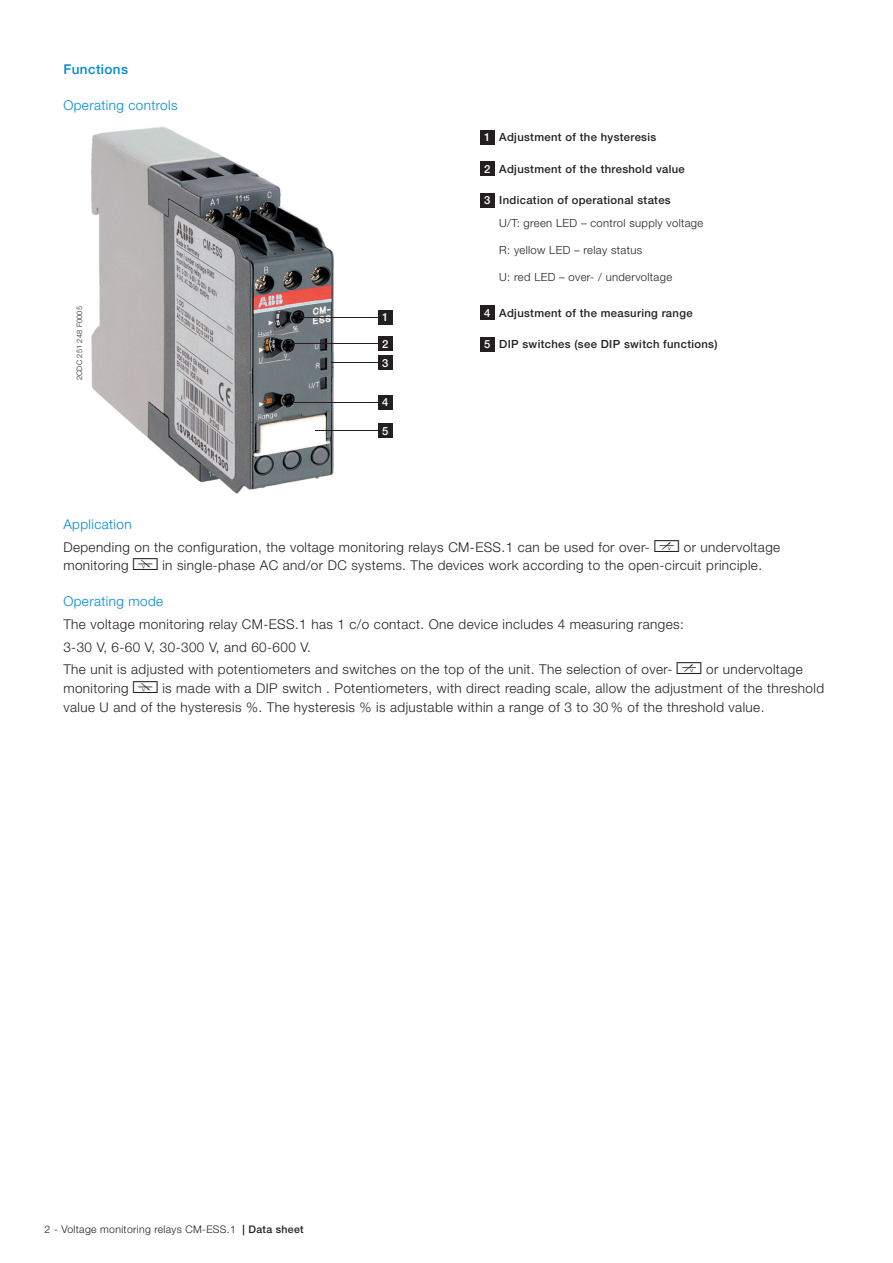
<style>
.page{position:relative;width:893px;height:1263px;background:#fff}
.page>*{position:absolute;margin:0;border:0;box-sizing:border-box;transform-origin:0 0}
.t1{font:300 13.5px/18.6px "Helvetica Neue LT";letter-spacing:.03em;color:#231f20}
.Section_Title_Level{font:300 13.5px "Helvetica Neue LT";letter-spacing:.03em;color:#0089cf}
.Section_Title_Level-2{font:500 13.5px "Helvetica Neue LT";letter-spacing:.03em;color:#0089cf}
.Legende_-_Titel{font:500 11.25px "Helvetica Neue LT";letter-spacing:.03em;color:#231f20}
.Legende_-_Text{font:300 11.25px "Helvetica Neue LT";letter-spacing:.03em;color:#231f20}
.t2{font:500 11.25px/19.2px "Helvetica Neue LT Std";color:#fff}
.Page_number{font:300 10.5px "Helvetica Neue LT";letter-spacing:.03em;color:#231f20}
.t3{font:300 7.5px "Helvetica Neue LT";letter-spacing:.02em;color:#231f20}
.s1{font-weight:500}
</style>
<div class="page">
<img style="left:91px;top:127px;width:243px;height:366px">
<hr style="left:301px;top:317px;width:79px;height:1px;background:#231f20">
<div style="left:378px;top:310px;width:14px;height:14px;background:#231f20"></div>
<hr style="left:289px;top:344px;width:91px;height:1px;background:#231f20">
<div style="left:378px;top:336px;width:14px;height:15px;background:#231f20"></div>
<hr style="left:331px;top:363px;width:49px;height:1px;background:#231f20">
<div style="left:378px;top:356px;width:14px;height:14px;background:#231f20"></div>
<hr style="left:292px;top:402px;width:88px;height:1px;background:#231f20">
<div style="left:378px;top:395px;width:14px;height:15px;background:#231f20"></div>
<hr style="left:315px;top:431px;width:65px;height:1px;background:#231f20">
<div style="left:378px;top:423px;width:14px;height:15px;background:#231f20"></div>
<div style="left:480px;top:130px;width:15px;height:15px;background:#231f20"></div>
<div style="left:480px;top:162px;width:15px;height:14px;background:#231f20"></div>
<div style="left:480px;top:193px;width:15px;height:14px;background:#231f20"></div>
<div style="left:480px;top:306px;width:15px;height:14px;background:#231f20"></div>
<div style="left:480px;top:337px;width:15px;height:14px;background:#231f20"></div>
<p class="Section_Title_Level-2" style="left:63px;top:61px;width:66px">Functions</p>
<p class="Section_Title_Level" style="left:63px;top:97px;width:116px">Operating controls</p>
<p class="t3" style="left:75px;top:380px;width:76px;rotate:-90deg">2CDC 251 248 F0005</p>
<p class="t2" style="left:382px;top:307px;width:8px">1</p>
<p class="t2" style="left:382px;top:334px;width:8px">2<br>3</p>
<p class="t2" style="left:382px;top:393px;width:8px">4</p>
<p class="t2" style="left:382px;top:421px;width:8px">5</p>
<p class="t2" style="left:484px;top:128px;width:8px">1</p>
<p class="Legende_-_Titel" style="left:499px;top:131px;width:159px">Adjustment of the hysteresis</p>
<p class="t2" style="left:484px;top:159px;width:8px">2</p>
<p class="Legende_-_Titel" style="left:499px;top:162px;width:187px">Adjustment of the threshold value</p>
<p class="t2" style="left:484px;top:190px;width:8px">3</p>
<p class="Legende_-_Titel" style="left:499px;top:193px;width:173px">Indication of operational states</p>
<p class="Legende_-_Text" style="left:499px;top:216px;width:206px">U/T: green LED – control supply voltage</p>
<p class="Legende_-_Text" style="left:499px;top:243px;width:144px">R: yellow LED – relay status</p>
<p class="Legende_-_Text" style="left:499px;top:270px;width:174px">U: red LED – over- / undervoltage</p>
<p class="t2" style="left:484px;top:303px;width:8px">4</p>
<p class="Legende_-_Titel" style="left:499px;top:306px;width:195px">Adjustment of the measuring range</p>
<p class="t2" style="left:484px;top:334px;width:8px">5</p>
<p class="Legende_-_Titel" style="left:499px;top:337px;width:220px">DIP switches (see DIP switch functions)</p>
<p class="Section_Title_Level" style="left:63px;top:516px;width:70px">Application</p>
<p class="t1" style="left:63px;top:537px;width:588px">Depending on the configuration, the voltage monitoring relays CM-ESS.1 can be used for over-</p>
<p class="t1" style="left:684px;top:537px;width:98px">or undervoltage</p>
<p class="t1" style="left:63px;top:556px;width:67px">monitoring</p>
<p class="t1" style="left:162px;top:556px;width:601px">in single-phase AC and/or DC systems. The devices work according to the open-circuit principle.</p>
<p class="Section_Title_Level" style="left:63px;top:593px;width:101px">Operating mode</p>
<p class="t1" style="left:63px;top:614px;width:622px">The voltage monitoring relay CM-ESS.1 has 1 c/o contact. One device includes 4 measuring ranges:</p>
<p class="t1" style="left:63px;top:637px;width:249px">3-30 V, 6-60 V, 30-300 V, and 60-600 V.</p>
<p class="t1" style="left:63px;top:660px;width:610px">The unit is adjusted with potentiometers and switches on the top of the unit. The selection of over-</p>
<p class="t1" style="left:706px;top:660px;width:98px">or undervoltage</p>
<p class="t1" style="left:63px;top:679px;width:67px">monitoring</p>
<p class="t1" style="left:63px;top:679px;width:762px;text-indent:99px">is made with a DIP switch . Potentiometers, with direct reading scale, allow the adjustment of the threshold value U and of the hysteresis %. The hysteresis % is adjustable within a range of 3 to 30 % of the threshold value.</p>
<p class="Page_number" style="left:45px;top:1223px;width:261px">2 - Voltage monitoring relays CM-ESS.1 <span class="s1">| Data sheet</span></p>
</div>
